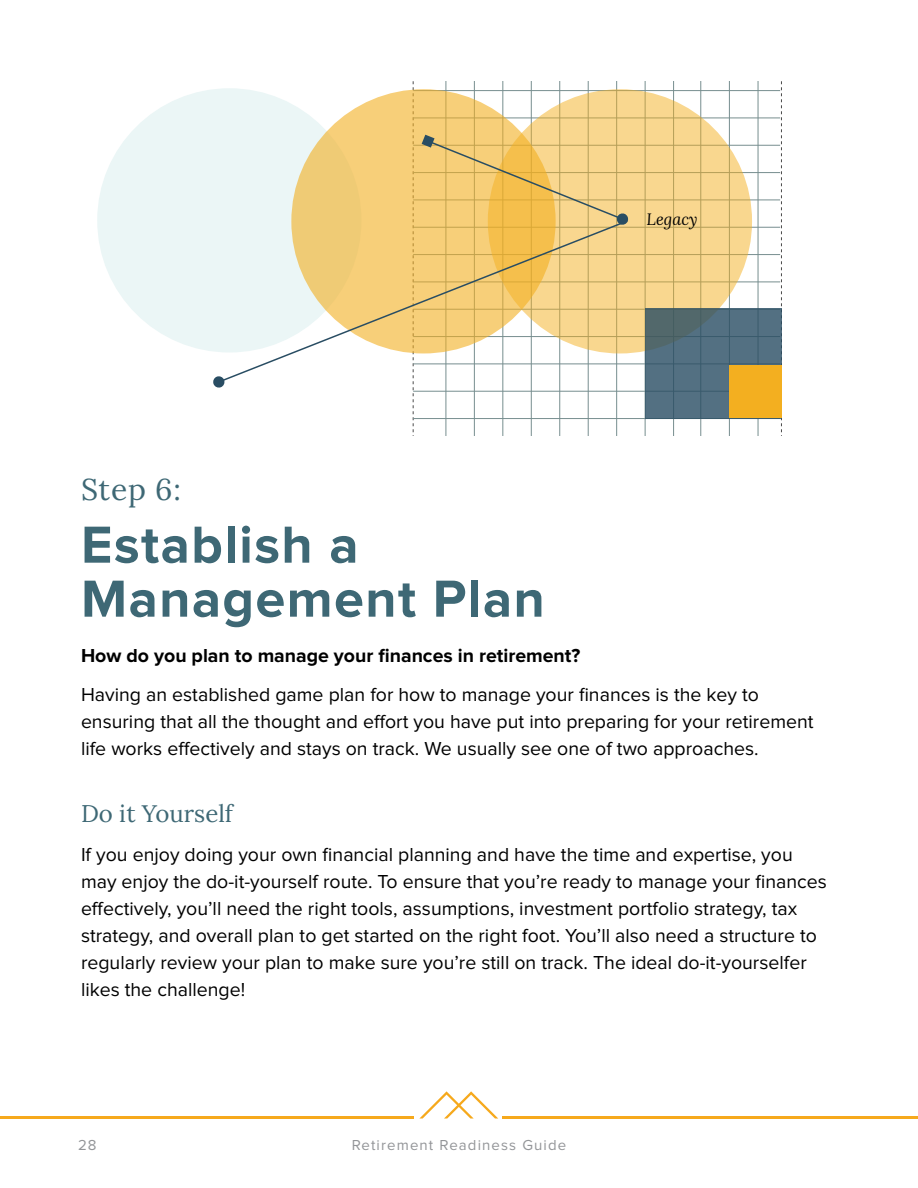
<style>
.page{position:relative;width:918px;height:1188px;background:#fff}
.page>*{position:absolute;margin:0;border:0;box-sizing:border-box;transform-origin:0 0}
.t1{font:700 54px/54px "Proxima Nova";letter-spacing:.025em;color:#3e6875}
.t2{font:30px "Lora";color:#3e6875}
.t3{font:24px "Lora";color:#3e6875}
.t4{font:19.5px/27px "Proxima Nova";color:#000}
.t5{font:700 19.5px "Proxima Nova";color:#000}
.t6{font:italic 16.35px "Lora";color:#010101}
.t7{font:15px "Proxima Nova";letter-spacing:.075em;color:#939598}
</style>
<div class="page">
<svg style="left:419px;top:1091px;width:79px;height:28px"></svg>
<hr style="left:0;top:1117px;width:414px;height:2px;background:#f6a91c">
<hr style="left:502px;top:1117px;width:416px;height:2px;background:#f6a91c">
<svg style="left:413px;top:81px;width:1px;height:355px"></svg>
<svg style="left:781px;top:81px;width:1px;height:355px"></svg>
<hr style="left:673px;top:81px;width:1px;height:354px;background:#778e8f">
<hr style="left:700px;top:81px;width:1px;height:354px;background:#778e8f">
<hr style="left:729px;top:81px;width:1px;height:354px;background:#778e8f">
<hr style="left:758px;top:81px;width:1px;height:354px;background:#778e8f">
<hr style="left:413px;top:200px;width:367px;height:1px;background:#778e8f">
<hr style="left:413px;top:172px;width:367px;height:1px;background:#778e8f">
<hr style="left:413px;top:145px;width:367px;height:1px;background:#778e8f">
<hr style="left:413px;top:118px;width:367px;height:1px;background:#778e8f">
<hr style="left:413px;top:90px;width:367px;height:1px;background:#778e8f">
<hr style="left:413px;top:227px;width:367px;height:1px;background:#778e8f">
<hr style="left:413px;top:254px;width:367px;height:1px;background:#778e8f">
<hr style="left:413px;top:282px;width:367px;height:1px;background:#778e8f">
<hr style="left:413px;top:364px;width:367px;height:1px;background:#778e8f">
<hr style="left:413px;top:391px;width:367px;height:1px;background:#778e8f">
<hr style="left:413px;top:418px;width:367px;height:1px;background:#778e8f">
<hr style="left:645px;top:81px;width:1px;height:354px;background:#778e8f">
<hr style="left:616px;top:81px;width:1px;height:354px;background:#778e8f">
<hr style="left:588px;top:81px;width:1px;height:354px;background:#778e8f">
<hr style="left:559px;top:81px;width:1px;height:354px;background:#778e8f">
<hr style="left:531px;top:81px;width:1px;height:354px;background:#778e8f">
<hr style="left:502px;top:81px;width:1px;height:354px;background:#778e8f">
<hr style="left:474px;top:81px;width:1px;height:354px;background:#778e8f">
<hr style="left:446px;top:81px;width:1px;height:354px;background:#778e8f">
<div style="left:97px;top:88px;width:264px;height:265px;background:#ebf6f6;border-radius:50%"></div>
<div style="left:291px;top:89px;width:265px;height:264px;background:#f7cf79;border-radius:50%"></div>
<svg style="left:488px;top:89px;width:264px;height:264px;background:#f4d38b"></svg>
<svg style="left:422px;top:135px;width:207px;height:84px"></svg>
<svg style="left:218px;top:219px;width:411px;height:165px"></svg>
<svg style="left:213px;top:376px;width:12px;height:12px"></svg>
<svg style="left:645px;top:308px;width:136px;height:111px;background:#506d7c"></svg>
<div style="left:729px;top:365px;width:52px;height:53px;background:#f3af20"></div>
<p class="t6" style="left:647px;top:208px;width:52px">Legacy</p>
<h2 class="t2" style="left:81px;top:466px;width:101px">Step 6:</h2>
<h1 class="t1" style="left:81px;top:519px;width:465px">Establish a<br>Management Plan</h1>
<p class="t5" style="left:81px;top:644px;width:501px">How do you plan to manage your finances in retirement?</p>
<p class="t4" style="left:81px;top:681px;width:734px">Having an established game plan for how to manage your finances is the key to ensuring that all the thought and effort you have put into preparing for your retirement life works effectively and stays on track. We usually see one of two approaches.</p>
<p class="t3" style="left:81px;top:795px;width:154px">Do it Yourself</p>
<p class="t4" style="left:81px;top:842px;width:747px">If you enjoy doing your own financial planning and have the time and expertise, you may enjoy the do-it-yourself route. To ensure that you’re ready to manage your finances effectively, you’ll need the right tools, assumptions, investment portfolio strategy, tax strategy, and overall plan to get started on the right foot. You’ll also need a structure to regularly review your plan to make sure you’re still on track. The ideal do-it-yourselfer likes the challenge!</p>
<p class="t7" style="left:78px;top:1137px;width:20px">28</p>
<p class="t7" style="left:352px;top:1137px;width:216px">Retirement Readiness Guide</p>
</div>
